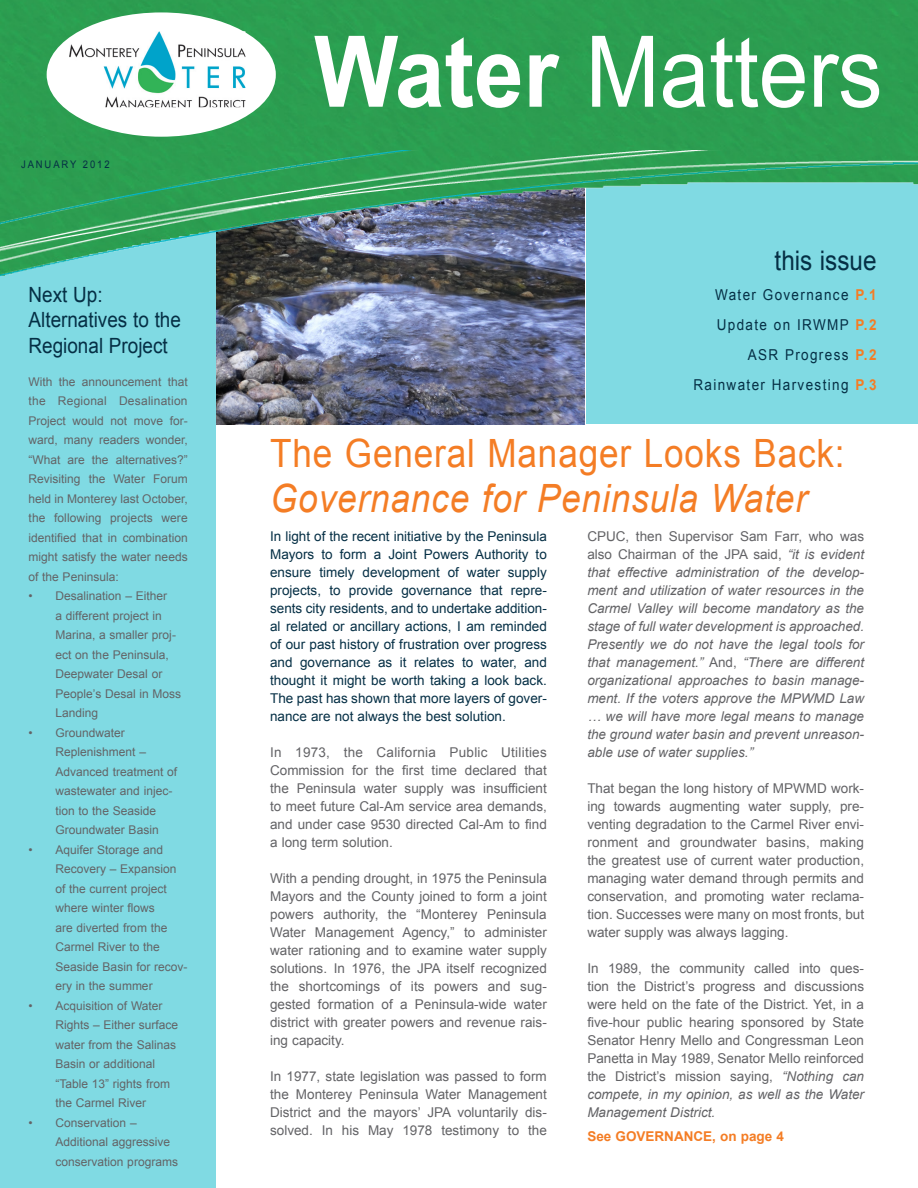
<style>
.page{position:relative;width:918px;height:1188px;background:#fff}
.page>*{position:absolute;margin:0;border:0;box-sizing:border-box;transform-origin:0 0}
.t1{font:99px "Arial";color:#fff;scale:.9 1}
.t2{font:39px/45px "Arial";letter-spacing:.025em;color:#f47d25;scale:.9 1}
.t3{font:27px "Arial";color:#052f45;scale:.9 1}
.t4{font:21px/25.3px "Arial";color:#052f45;scale:.9 1}
.t5{font:15px "Arial";letter-spacing:.1em;color:#052f45;scale:.9 1}
.t6{font:13.5px/18px "Arial";color:#636366;text-align:justify}
.t7{font:italic 13.5px/18px "Arial";color:#636366;text-align:justify}
.t8{font:13.5px/18px "Arial";color:#052f45;text-align:justify}
.t9{font:700 13.5px "Arial";color:#f47d25}
.t10{font:12px/19.5px "Arial";color:#636366}
.t11{font:10.5px "Arial";letter-spacing:.2em;color:#052f45;scale:.9 1}
.s1{font-weight:700}
.s2{font-weight:700;color:#f47d25}
.s3{font-style:italic}
.s4{font-style:normal}
</style>
<div class="page">
<div style="left:583px;top:108px;width:335px;height:316px;background:#80dae3"></div>
<img style="left:216px;top:281px;width:369px;height:144px">
<div style="left:0;top:0;width:216px;height:1188px;background:#80dae3"></div>
<div style="left:0;top:0;width:918px;height:281px;background:#2b9d50"></div>
<img style="left:0;top:151px;width:918px;height:128px">
<div style="left:47px;top:12px;width:229px;height:125px;background:#fff;border-radius:50%"></div>
<img style="left:69px;top:31px;width:176px;height:76px">
<p class="t11" style="left:21px;top:157px;width:100px">JANUARY 2012</p>
<p class="t4" style="left:29px;top:282px;width:171px">Next Up:<br>Alternatives to the<br>Regional Project</p>
<p class="t10" style="left:29px;top:372px;width:161px;text-align:justify">With the announcement that the Regional Desalination Project would not move for&shy;ward, many readers wonder, “What are the alternatives?” Revisiting the Water Forum held in Monterey last October, the following projects were identified that in combination might satisfy the water needs of the Peninsula:</p>
<p class="t10" style="left:56px;top:586px;width:127px;text-indent:-27px">• Desalination – Either<br>a different project in<br>Marina, a smaller proj&shy;ect on the Peninsula,<br>Deepwater Desal or<br>People’s Desal in Moss<br>Landing</p>
<p class="t10" style="left:56px;top:723px;width:123px;text-indent:-27px">• Groundwater<br>Replenishment –<br>Advanced treatment of wastewater and injec&shy;tion to the Seaside<br>Groundwater Basin</p>
<p class="t10" style="left:56px;top:840px;width:133px;text-indent:-27px">• Aquifer Storage and<br>Recovery – Expansion of the current project where winter flows<br>are diverted from the<br>Carmel River to the<br>Seaside Basin for recov&shy;ery in the summer</p>
<p class="t10" style="left:56px;top:996px;width:124px;text-indent:-27px">• Acquisition of Water<br>Rights – Either surface water from the Salinas<br>Basin or additional “Table 13” rights from the Carmel River</p>
<p class="t10" style="left:56px;top:1113px;width:124px;text-indent:-27px">• Conservation –<br>Additional aggressive conservation programs</p>
<p class="t1" style="left:314px;top:7px;width:633px"><span class="s1">Water</span> Matters</p>
<p class="t3" style="left:775px;top:243px;width:115px">this issue</p>
<p class="t5" style="left:715px;top:285px;width:181px">Water Governance <span class="s2">P.1</span></p>
<p class="t5" style="left:717px;top:315px;width:179px">Update on IRWMP <span class="s2">P.2</span></p>
<p class="t5" style="left:748px;top:345px;width:145px">ASR Progress <span class="s2">P.2</span></p>
<p class="t5" style="left:693px;top:375px;width:205px">Rainwater Harvesting <span class="s2">P.3</span></p>
<p class="t2" style="left:270px;top:432px;width:640px">The General Manager Looks Back:<br><span class="s3">Governance for Peninsula Water</span></p>
<p class="t8" style="left:270px;top:527px;width:278px">In light of the recent initiative by the Peninsula Mayors to form a Joint Powers Authority to ensure timely development of water supply projects, to provide governance that repre&shy;sents city residents, and to undertake addition&shy;al related or ancillary actions, I am reminded of our past history of frustration over progress and governance as it relates to water, and thought it might be worth taking a look back.<br>The past has shown that more layers of gover&shy;nance are not always the best solution.</p>
<p class="t6" style="left:270px;top:743px;width:278px">In 1973, the California Public Utilities Commission for the first time declared that the Peninsula water supply was insufficient to meet future Cal-Am service area demands, and under case 9530 directed Cal-Am to find a long term solution.</p>
<p class="t6" style="left:270px;top:869px;width:278px">With a pending drought, in 1975 the Peninsula Mayors and the County joined to form a joint powers authority, the “Monterey Peninsula Water Management Agency,” to administer water rationing and to examine water supply solutions. In 1976, the JPA itself recognized the shortcomings of its powers and sug&shy;gested formation of a Peninsula-wide water district with greater powers and revenue rais&shy;ing capacity.</p>
<p class="t6" style="left:270px;top:1067px;width:278px">In 1977, state legislation was passed to form the Monterey Peninsula Water Management District and the mayors’ JPA voluntarily dis&shy;solved. In his May 1978 testimony to the</p>
<p class="t7" style="left:587px;top:527px;width:278px"><span class="s4">CPUC, then Supervisor Sam Farr, who was also Chairman of the JPA said,</span> “it is evident that effective administration of the develop&shy;ment and utilization of water resources in the Carmel Valley will become mandatory as the stage of full water development is approached.<br>Presently we do not have the legal tools for that management.” <span class="s4">And,</span> “There are different organizational approaches to basin manage&shy;ment. If the voters approve the MPWMD Law … we will have more legal means to manage the ground water basin and prevent unreason&shy;able use of water supplies.”</p>
<p class="t6" style="left:587px;top:779px;width:278px">That began the long history of MPWMD work&shy;ing towards augmenting water supply, pre&shy;venting degradation to the Carmel River envi&shy;ronment and groundwater basins, making the greatest use of current water production, managing water demand through permits and conservation, and promoting water reclama&shy;tion. Successes were many on most fronts, but water supply was always lagging.</p>
<p class="t6" style="left:587px;top:959px;width:278px">In 1989, the community called into ques&shy;tion the District’s progress and discussions were held on the fate of the District. Yet, in a five-hour public hearing sponsored by State Senator Henry Mello and Congressman Leon Panetta in May 1989, Senator Mello reinforced the District’s mission saying, <span class="s3">“Nothing can compete, in my opinion, as well as the Water Management District.</span></p>
<p class="t9" style="left:587px;top:1128px;width:198px">See GOVERNANCE, on page 4</p>
</div>
